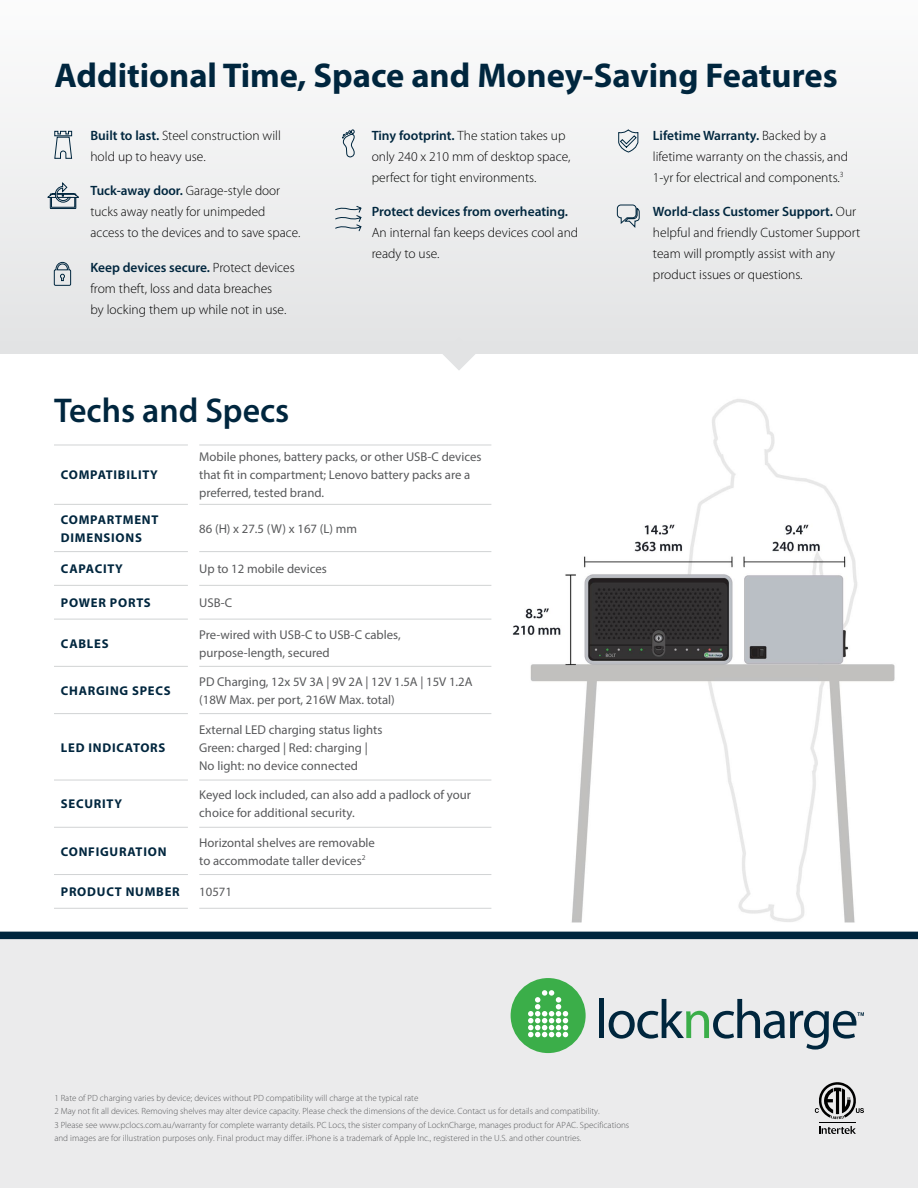
<style>
.page{position:relative;width:918px;height:1188px;background:#fff}
.page>*{position:absolute;margin:0;border:0;box-sizing:border-box;transform-origin:0 0}
.t1{font:700 34.5px "Myriad Pro";color:#00263e}
.t2{font:600 34.5px "Myriad Pro";color:#00263e}
.t3{font:300 13.5px/21px "Myriad Pro";color:#000}
.t4{font:600 13.5px "Myriad Pro";color:#00263e}
.t5{font:12.75px/18px "Myriad Pro";color:#58595b}
.t6{font:700 12.75px/18px "Myriad Pro";letter-spacing:.06em;color:#00263e}
.t7{font:300 9px/13.5px "Myriad Pro";color:#58595b}
.s1{font-weight:600;color:#00263e}
</style>
<div class="page">
<div style="left:0;top:0;width:918px;height:354px;background:#eff0f1"></div>
<img style="left:501px;top:399px;width:404px;height:533px">
<svg style="left:443px;top:338px;width:32px;height:32px"></svg>
<div style="left:0;top:939px;width:918px;height:249px;background:#ebebec"></div>
<hr style="left:819px;top:1122px;width:37px;height:1px;background:#000">
<svg style="left:819px;top:1126px;width:37px;height:8px"></svg>
<svg style="left:815px;top:1082px;width:49px;height:37px"></svg>
<div style="left:0;top:932px;width:918px;height:7px;background:#00263e"></div>
<hr style="left:54px;top:504px;width:134px;height:1px;background:#d1d3d4">
<hr style="left:199px;top:504px;width:292px;height:1px;background:#d1d3d4">
<hr style="left:54px;top:551px;width:134px;height:1px;background:#d1d3d4">
<hr style="left:199px;top:551px;width:292px;height:1px;background:#d1d3d4">
<hr style="left:54px;top:585px;width:134px;height:1px;background:#d1d3d4">
<hr style="left:199px;top:585px;width:292px;height:1px;background:#d1d3d4">
<hr style="left:54px;top:619px;width:134px;height:1px;background:#d1d3d4">
<hr style="left:199px;top:619px;width:292px;height:1px;background:#d1d3d4">
<hr style="left:54px;top:666px;width:134px;height:1px;background:#d1d3d4">
<hr style="left:199px;top:666px;width:292px;height:1px;background:#d1d3d4">
<hr style="left:54px;top:713px;width:134px;height:1px;background:#d1d3d4">
<hr style="left:199px;top:713px;width:292px;height:1px;background:#d1d3d4">
<hr style="left:54px;top:780px;width:134px;height:1px;background:#d1d3d4">
<hr style="left:199px;top:780px;width:292px;height:1px;background:#d1d3d4">
<hr style="left:54px;top:827px;width:134px;height:1px;background:#d1d3d4">
<hr style="left:199px;top:827px;width:292px;height:1px;background:#d1d3d4">
<hr style="left:54px;top:874px;width:134px;height:1px;background:#d1d3d4">
<hr style="left:199px;top:874px;width:292px;height:1px;background:#d1d3d4">
<hr style="left:54px;top:908px;width:134px;height:1px;background:#d1d3d4">
<hr style="left:199px;top:908px;width:292px;height:1px;background:#d1d3d4">
<hr style="left:54px;top:445px;width:134px;height:1px;background:#d1d3d4">
<hr style="left:199px;top:445px;width:292px;height:1px;background:#d1d3d4">
<svg style="left:54px;top:131px;width:18px;height:28px"></svg>
<svg style="left:54px;top:262px;width:17px;height:24px"></svg>
<svg style="left:617px;top:204px;width:23px;height:24px"></svg>
<svg style="left:618px;top:129px;width:21px;height:24px"></svg>
<div style="left:599px;top:999px;width:5px;height:39px;background:#00263d"></div>
<div style="left:511px;top:978px;width:75px;height:75px;background:#3bae49;border-radius:50%"></div>
<svg style="left:528px;top:990px;width:40px;height:47px"></svg>
<svg style="left:609px;top:999px;width:255px;height:51px"></svg>
<svg style="left:335px;top:206px;width:27px;height:26px"></svg>
<svg style="left:342px;top:129px;width:13px;height:29px"></svg>
<svg style="left:47px;top:182px;width:32px;height:27px"></svg>
<h1 class="t1" style="left:54px;top:53px;width:785px">Additional Time, Space and Money-Saving Features</h1>
<p class="t3" style="left:372px;top:125px;width:200px"><span class="s1">Tiny footprint.</span> The station takes up only 240 x 210 mm of desktop space, perfect for tight environments.</p>
<p class="t4" style="left:372px;top:203px;width:198px">Protect devices from overheating.</p>
<p class="t3" style="left:372px;top:222px;width:208px">An internal fan keeps devices cool and ready to use.</p>
<p class="t3" style="left:653px;top:125px;width:197px"><span class="s1">Lifetime Warranty.</span> Backed by a lifetime warranty on the chassis, and<br>1-yr for electrical and components.<sup>3</sup></p>
<p class="t3" style="left:653px;top:201px;width:209px"><span class="s1">World-class Customer Support.</span> Our helpful and friendly Customer Support team will promptly assist with any product issues or questions.</p>
<p class="t3" style="left:90px;top:125px;width:192px"><span class="s1">Built to last.</span> Steel construction will hold up to heavy use.</p>
<p class="t3" style="left:90px;top:180px;width:211px"><span class="s1">Tuck-away door.</span> Garage-style door tucks away neatly for unimpeded access to the devices and to save space.</p>
<p class="t3" style="left:90px;top:257px;width:206px"><span class="s1">Keep devices secure.</span> Protect devices from theft, loss and data breaches<br>by locking them up while not in use.</p>
<h1 class="t2" style="left:54px;top:389px;width:237px">Techs and Specs</h1>
<p class="t6" style="left:61px;top:466px;width:99px">COMPATIBILITY</p>
<p class="t5" style="left:199px;top:448px;width:284px">Mobile phones, battery packs, or other USB-C devices that fit in compartment; Lenovo battery packs are a preferred, tested brand.</p>
<p class="t6" style="left:61px;top:510px;width:99px">COMPARTMENT<br>DIMENSIONS</p>
<p class="t5" style="left:199px;top:519px;width:159px">86 (H) x 27.5 (W) x 167 (L) mm</p>
<p class="t6" style="left:61px;top:560px;width:64px">CAPACITY</p>
<p class="t5" style="left:199px;top:560px;width:129px">Up to 12 mobile devices</p>
<p class="t6" style="left:61px;top:593px;width:91px">POWER PORTS</p>
<p class="t5" style="left:199px;top:594px;width:34px">USB-C</p>
<p class="t6" style="left:61px;top:634px;width:49px">CABLES</p>
<p class="t5" style="left:199px;top:625px;width:203px">Pre-wired with USB-C to USB-C cables, purpose-length, secured</p>
<p class="t6" style="left:61px;top:681px;width:111px">CHARGING SPECS</p>
<p class="t5" style="left:199px;top:672px;width:275px">PD Charging, 12x 5V 3A | 9V 2A | 12V 1.5A | 15V 1.2A (18W Max. per port, 216W Max. total)</p>
<p class="t6" style="left:61px;top:738px;width:106px">LED INDICATORS</p>
<p class="t5" style="left:199px;top:720px;width:185px">External LED charging status lights<br>Green: charged | Red: charging |<br>No light: no device connected</p>
<p class="t6" style="left:61px;top:795px;width:63px">SECURITY</p>
<p class="t5" style="left:199px;top:786px;width:273px">Keyed lock included, can also add a padlock of your choice for additional security.</p>
<p class="t6" style="left:61px;top:842px;width:107px">CONFIGURATION</p>
<p class="t5" style="left:199px;top:833px;width:177px">Horizontal shelves are removable to accommodate taller devices<sup>2</sup></p>
<p class="t6" style="left:61px;top:882px;width:120px">PRODUCT NUMBER</p>
<p class="t5" style="left:199px;top:883px;width:34px">10571</p>
<p class="t7" style="left:54px;top:1091px;width:576px">1 Rate of PD charging varies by device; devices without PD compatibility will charge at the typical rate<br>2 May not fit all devices. Removing shelves may alter device capacity. Please check the dimensions of the device. Contact us for details and compatibility.<br>3 Please see www.pclocs.com.au/warranty for complete warranty details. PC Locs, the sister company of LocknCharge, manages product for APAC. Specifications and images are for illustration purposes only. Final product may differ. iPhone is a trademark of Apple Inc., registered in the U.S. and other countries.</p>
</div>
